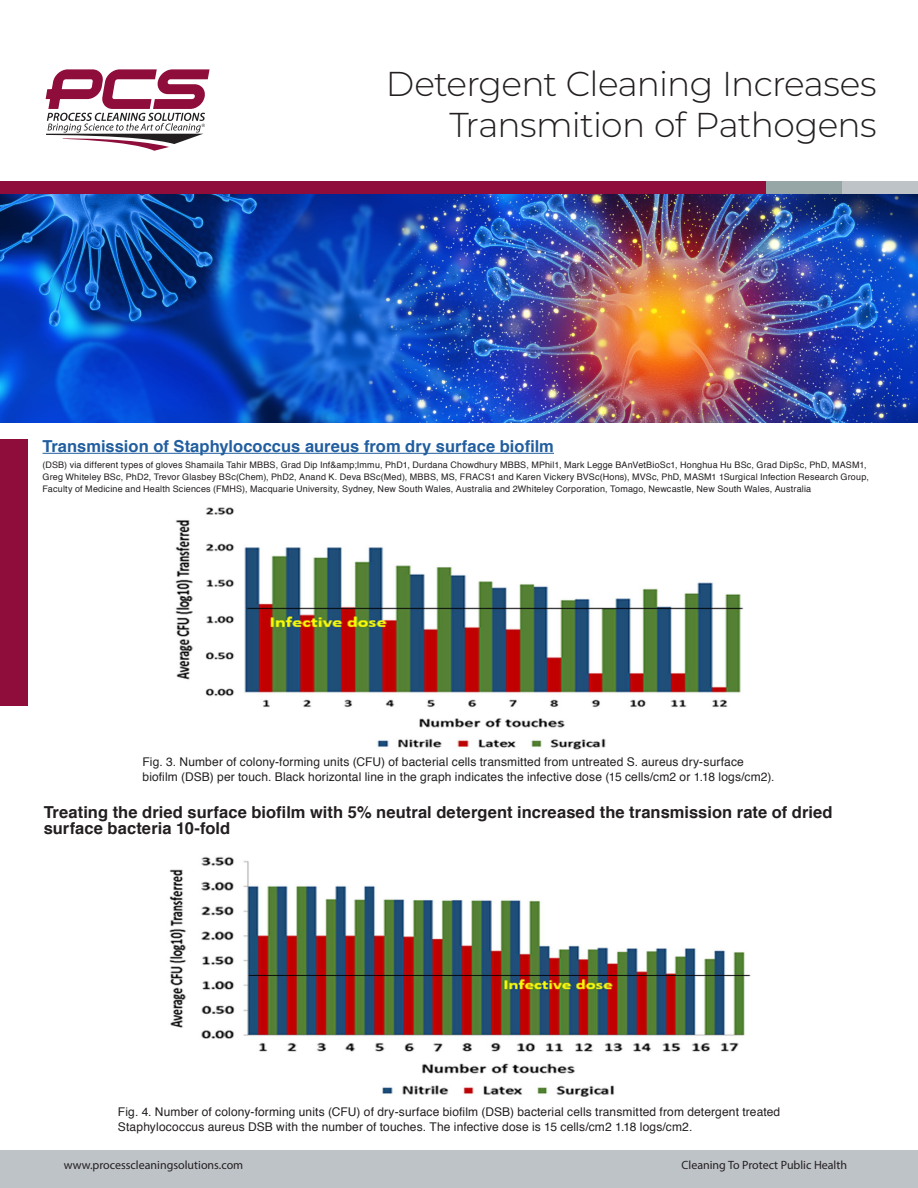
<style>
.page{position:relative;width:918px;height:1188px;background:#fff}
.page>*{position:absolute;margin:0;border:0;box-sizing:border-box;transform-origin:0 0}
.Text_1{font:300 34.5px/41.4px "Montserrat";letter-spacing:-.02em;color:#231f20;text-align:right}
.URL{font:700 16.5px/16.5px "Helvetica";letter-spacing:.005em;color:#231f20}
.URL-2{font:700 16.5px "Helvetica";color:#215e9f}
.URL-3{font:12px/15px "Helvetica";letter-spacing:.01em;color:#231f20}
.t1{font:12px "Myriad Pro";color:#231f20}
.URL-4{font:9px/12px "Helvetica";letter-spacing:.02em;color:#231f20}
.t2{font:4.5px "Helvetica";color:#231f20}
</style>
<div class="page">
<img style="left:0;top:194px;width:918px;height:229px">
<div style="left:842px;top:181px;width:76px;height:13px;background:#bec3c8"></div>
<div style="left:765px;top:181px;width:77px;height:13px;background:#96a6a7"></div>
<div style="left:0;top:181px;width:765px;height:13px;background:#8e0d3a"></div>
<svg style="left:46px;top:69px;width:164px;height:82px"></svg>
<hr style="left:43px;top:453px;width:511px;height:1px;background:#215e9f">
<div style="left:0;top:439px;width:28px;height:266px;background:#8e0d3a"></div>
<div style="left:0;top:1151px;width:918px;height:37px;background:#bec3c8"></div>
<img style="left:175px;top:507px;width:569px;height:243px">
<img style="left:169px;top:856px;width:582px;height:241px">
<p class="t2" style="left:202px;top:122px;width:5px">®</p>
<p class="Text_1" style="left:386px;top:62px;width:492px">Detergent Cleaning Increases<br>Transmition of Pathogens</p>
<p class="URL-2" style="left:43px;top:433px;width:513px">Transmission of Staphylococcus aureus from dry surface biofilm</p>
<p class="URL-4" style="left:43px;top:459px;width:828px">(DSB) via different types of gloves Shamaila Tahir MBBS, Grad Dip Inf&amp;amp;Immu, PhD1, Durdana Chowdhury MBBS, MPhil1, Mark Legge BAnVetBioSc1, Honghua Hu BSc, Grad DipSc, PhD, MASM1,<br>Greg Whiteley BSc, PhD2, Trevor Glasbey BSc(Chem), PhD2, Anand K. Deva BSc(Med), MBBS, MS, FRACS1 and Karen Vickery BVSc(Hons), MVSc, PhD, MASM1 1Surgical Infection Research Group,<br>Faculty of Medicine and Health Sciences (FMHS), Macquarie University, Sydney, New South Wales, Australia and 2Whiteley Corporation, Tomago, Newcastle, New South Wales, Australia</p>
<p class="URL-3" style="left:142px;top:755px;width:634px">Fig. 3. Number of colony-forming units (CFU) of bacterial cells transmitted from untreated S. aureus dry-surface biofilm (DSB) per touch. Black horizontal line in the graph indicates the infective dose (15 cells/cm2 or 1.18 logs/cm2).</p>
<p class="URL" style="left:44px;top:804px;width:790px">Treating the dried surface biofilm with 5% neutral detergent increased the transmission rate of dried surface bacteria 10-fold</p>
<p class="URL-3" style="left:118px;top:1105px;width:664px">Fig. 4. Number of colony-forming units (CFU) of dry-surface biofilm (DSB) bacterial cells transmitted from detergent treated<br>Staphylococcus aureus DSB with the number of touches. The infective dose is 15 cells/cm2 1.18 logs/cm2.</p>
<p class="t1" style="left:64px;top:1157px;width:181px">www.processcleaningsolutions.com</p>
<p class="t1" style="left:682px;top:1157px;width:167px">Cleaning To Protect Public Health</p>
</div>
